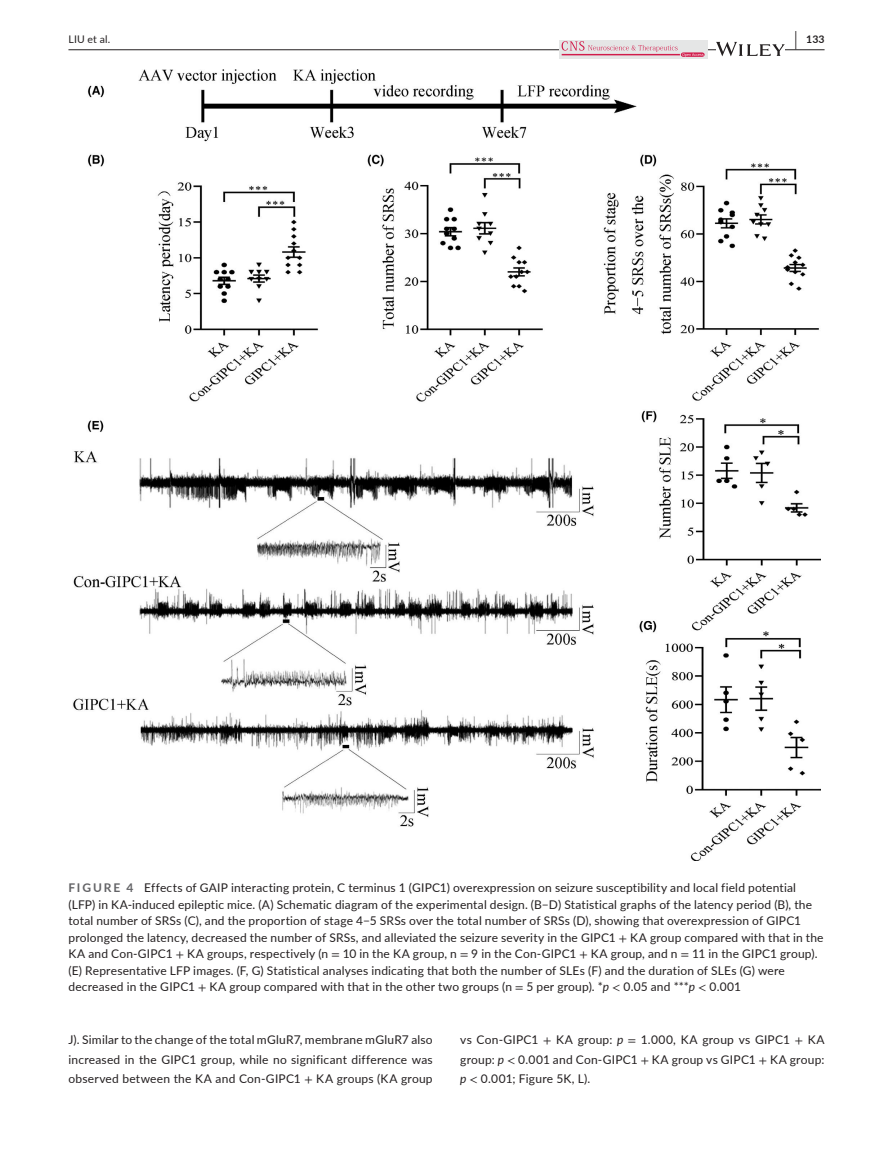
<style>
.page{position:relative;width:893px;height:1174px;background:#fff}
.page>*{position:absolute;margin:0;border:0;box-sizing:border-box;transform-origin:0 0}
.t1{font:12px/16.5px "Lato";letter-spacing:.015em;color:#231f20;text-align:justify}
.t2{font:10.5px "Lato";letter-spacing:.02em;color:#231f20}
.t3{font:700 10.5px "Lato";color:#231f20}
.s1{font-size:19.5px}
.s2{font-weight:700;color:#636366}
.s3{font-family:"STIX"}
.s4{font-style:italic}
</style>
<div class="page">
<hr style="left:68px;top:49px;width:756px;height:1px;background:#231f20">
<div style="left:559px;top:40px;width:149px;height:18px;background:#e5e6e6"></div>
<svg style="left:562px;top:41px;width:141px;height:16px"></svg>
<svg style="left:716px;top:42px;width:69px;height:14px"></svg>
<img style="left:73px;top:69px;width:748px;height:791px">
<p class="t2" style="left:68px;top:31px;width:43px">LIU et al.</p>
<p class="t3" style="left:795px;top:31px;width:31px"><span class="s1">|</span> 133</p>
<p class="t1" style="left:68px;top:879px;width:757px;text-align:left"><span class="s2">FIGURE 4</span> Effects of GAIP interacting protein, C terminus 1 (GIPC1) overexpression on seizure susceptibility and local field potential (LFP) in KA-induced epileptic mice. (A) Schematic diagram of the experimental design. (B−D) Statistical graphs of the latency period (B), the total number of SRSs (C), and the proportion of stage 4−5 SRSs over the total number of SRSs (D), showing that overexpression of GIPC1 prolonged the latency, decreased the number of SRSs, and alleviated the seizure severity in the GIPC1 <span class="s3">+</span> KA group compared with that in the KA and Con-GIPC1 <span class="s3">+</span> KA groups, respectively (n <span class="s3">=</span> 10 in the KA group, n <span class="s3">=</span> 9 in the Con-GIPC1 <span class="s3">+</span> KA group, and n <span class="s3">=</span> 11 in the GIPC1 group). (E) Representative LFP images. (F, G) Statistical analyses indicating that both the number of SLEs (F) and the duration of SLEs (G) were decreased in the GIPC1 <span class="s3">+</span> KA group compared with that in the other two groups (n <span class="s3">=</span> 5 per group). *<span class="s4">p</span> <span class="s3">&lt;</span> 0.05 and ***<span class="s4">p</span> <span class="s3">&lt;</span> 0.001</p>
<p class="t1" style="left:68px;top:1029px;width:366px;line-height:19.5px">J). Similar to the change of the total mGluR7, membrane mGluR7 also increased in the GIPC1 group, while no significant difference was observed between the KA and Con-GIPC1 <span class="s3">+</span> KA groups (KA group</p>
<p class="t1" style="left:460px;top:1029px;width:366px;line-height:19.5px">vs Con-GIPC1 <span class="s3">+</span> KA group: <span class="s4">p</span> <span class="s3">=</span> 1.000, KA group vs GIPC1 <span class="s3">+</span> KA group: <span class="s4">p</span> <span class="s3">&lt;</span> 0.001 and Con-GIPC1 <span class="s3">+</span> KA group vs GIPC1 <span class="s3">+</span> KA group: <span class="s4">p</span> <span class="s3">&lt;</span> 0.001; Figure 5K, L).</p>
</div>
